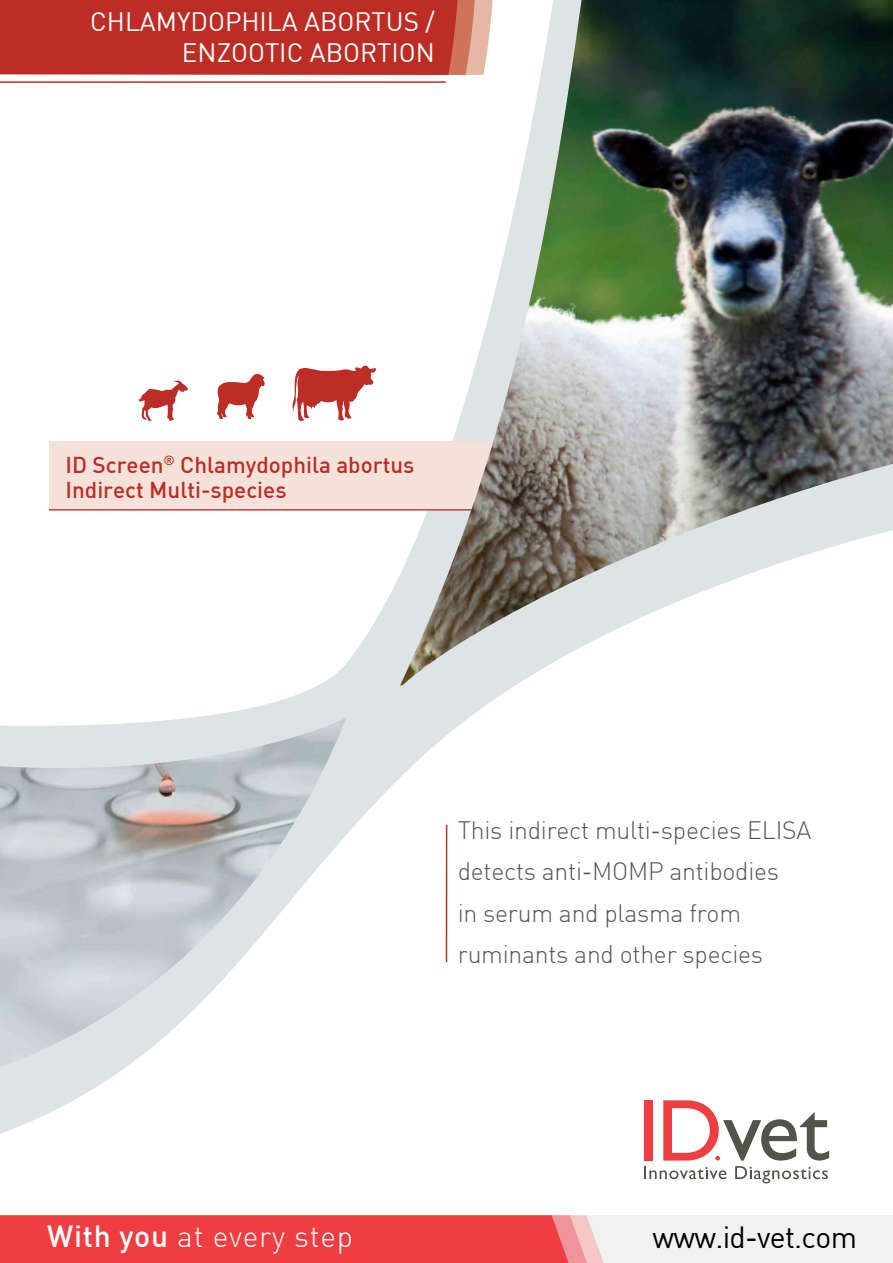
<style>
.page{position:relative;width:893px;height:1263px;background:#fff}
.page>*{position:absolute;margin:0;border:0;box-sizing:border-box;transform-origin:0 0}
.t1{font:300 30px "DIN";letter-spacing:.025em;color:#fff}
.t2{font:30px "DIN";letter-spacing:-.025em;color:#000}
.t3{font:26.1px/31.2px "DIN";color:#fff;text-align:right}
.t4{font:300 24.75px/41.2px "DIN";letter-spacing:-.01em;color:#58565a}
.t5{font:500 22.5px/25.5px "DIN";color:#bc2d26}
.s1{font-weight:500}
</style>
<div class="page">
<svg style="left:0;top:575px;width:830px;height:609px"></svg>
<svg style="left:644px;top:1166px;width:82px;height:13px"></svg>
<svg style="left:735px;top:1166px;width:93px;height:17px"></svg>
<div style="left:644px;top:1100px;width:9px;height:60px;background:#ef3e42"></div>
<svg style="left:663px;top:1100px;width:166px;height:60px"></svg>
<div style="left:462px;top:1215px;width:431px;height:48px;background:#f1f1f2"></div>
<svg style="left:0;top:1215px;width:604px;height:48px;background:#ef474b"></svg>
<svg style="left:292px;top:366px;width:85px;height:55px"></svg>
<svg style="left:217px;top:374px;width:48px;height:45px"></svg>
<svg style="left:138px;top:380px;width:50px;height:41px"></svg>
<hr style="left:446px;top:825px;width:1px;height:137px;background:#bc2d26">
<div style="left:0;top:0;width:400px;height:75px;background:#bc2d26"></div>
<hr style="left:0;top:81px;width:446px;height:2px;background:#bc2d26">
<img style="left:0;top:718px;width:346px;height:349px">
<div style="left:49px;top:441px;width:655px;height:69px;background:#f4e2da"></div>
<hr style="left:49px;top:509px;width:655px;height:1px;background:#bc2d26">
<img style="left:400px;top:0;width:493px;height:685px">
<p class="t3" style="left:90px;top:6px;width:346px">CHLAMYDOPHILA ABORTUS /<br>ENZOOTIC ABORTION</p>
<p class="t5" style="left:65px;top:451px;width:350px">ID Screen<sup>®</sup> Chlamydophila abortus<br>Indirect Multi-species</p>
<p class="t4" style="left:458px;top:809px;width:355px">This indirect multi-species ELISA detects anti-MOMP antibodies<br>in serum and plasma from ruminants and other species</p>
<p class="t1" style="left:47px;top:1217px;width:307px"><span class="s1">With you</span> at every step</p>
<p class="t2" style="left:652px;top:1218px;width:206px">www.id-vet.com</p>
</div>
